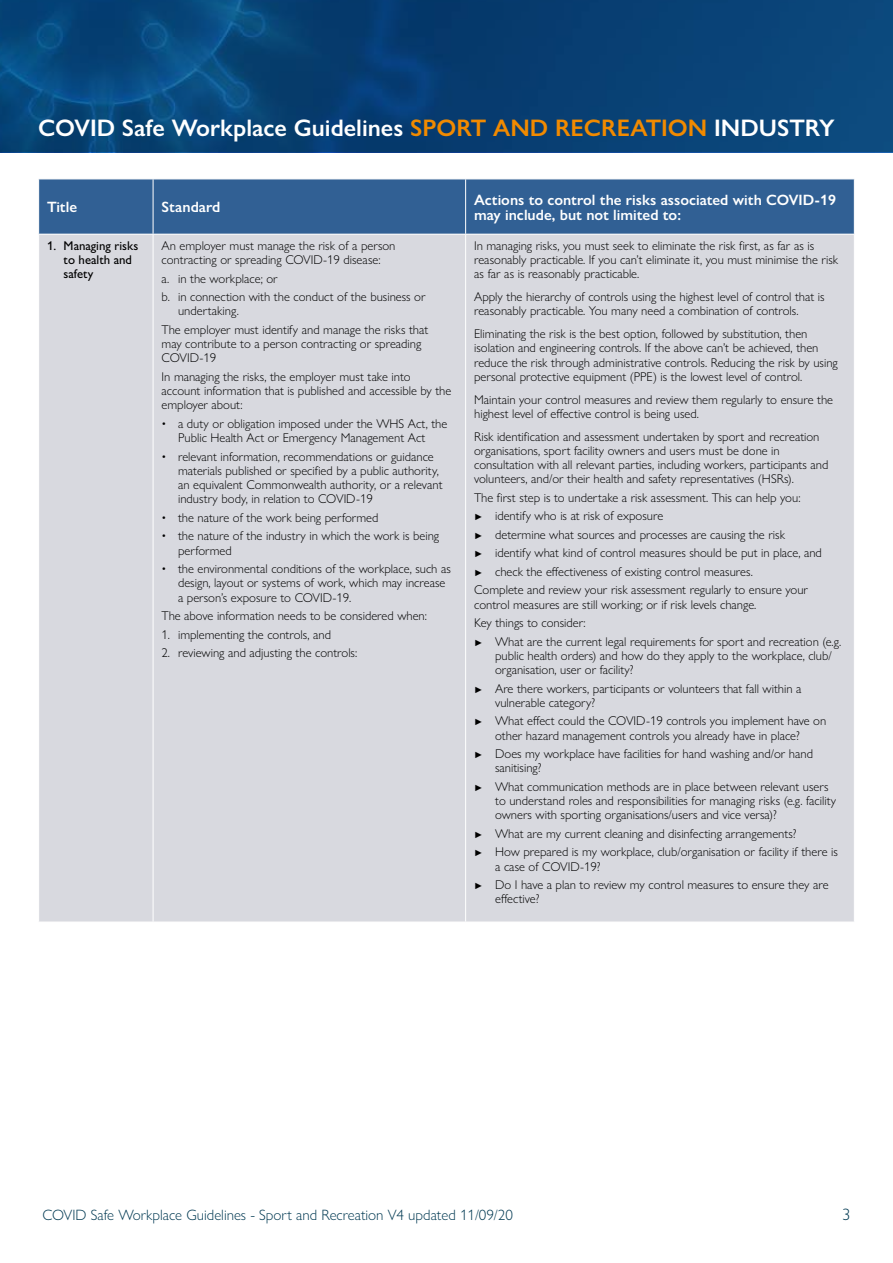
<style>
.page{position:relative;width:893px;height:1263px;background:#fff}
.page>*{position:absolute;margin:0;border:0;box-sizing:border-box;transform-origin:0 0}
.t1{font:600 24px "Gill Sans Nova";color:#fff}
.t2{font:300 16.5px "Gill Sans Nova";color:#003952}
.t3{font:600 15px/15px "Gill Sans Nova";color:#fff}
.t4{font:300 15px "Gill Sans Nova";color:#003952}
.t5{font:300 12.75px/14.2px "Gill Sans Nova";color:#000}
.t6{font:500 12.75px/14.2px "Gill Sans Nova";color:#000}
.s1{color:#f18a00}
.s2{font-weight:500;font-size:9px}
</style>
<div class="page">
<svg style="left:0;top:0;width:893px;height:151px;background:#074276"></svg>
<div style="left:39px;top:180px;width:815px;height:54px;background:#316094"></div>
<div style="left:39px;top:235px;width:815px;height:687px;background:#d8d9df"></div>
<hr style="left:153px;top:235px;width:1px;height:687px;background:#fff">
<hr style="left:465px;top:235px;width:1px;height:687px;background:#fff">
<hr style="left:153px;top:179px;width:1px;height:55px;background:#fff">
<hr style="left:465px;top:179px;width:1px;height:55px;background:#fff">
<h1 class="t1" style="left:38px;top:113px;width:798px">COVID Safe Workplace Guidelines <span class="s1">SPORT AND RECREATION</span> INDUSTRY</h1>
<p class="t3" style="left:47px;top:199px;width:32px">Title</p>
<p class="t3" style="left:162px;top:199px;width:60px">Standard</p>
<p class="t3" style="left:474px;top:192px;width:363px">Actions to control the risks associated with COVID-19 may include, but not limited to:</p>
<p class="t6" style="left:64px;top:238px;width:76px;text-indent:-16px">1. Managing risks to health and safety</p>
<p class="t5" style="left:162px;top:238px;width:235px">An employer must manage the risk of a person contracting or spreading COVID-19 disease:</p>
<p class="t5" style="left:474px;top:238px;width:366px">In managing risks, you must seek to eliminate the risk first, as far as is reasonably practicable. If you can’t eliminate it, you must minimise the risk as far as is reasonably practicable.</p>
<p class="t5" style="left:474px;top:290px;width:352px">Apply the hierarchy of controls using the highest level of control that is reasonably practicable. You many need a combination of controls.</p>
<p class="t5" style="left:474px;top:327px;width:365px">Eliminating the risk is the best option, followed by substitution, then isolation and engineering controls. If the above can’t be achieved, then reduce the risk through administrative controls. Reducing the risk by using personal protective equipment (PPE) is the lowest level of control.</p>
<p class="t5" style="left:474px;top:392px;width:360px">Maintain your control measures and review them regularly to ensure the highest level of effective control is being used.</p>
<p class="t5" style="left:474px;top:429px;width:356px">Risk identification and assessment undertaken by sport and recreation organisations, sport facility owners and users must be done in consultation with all relevant parties, including workers, participants and volunteers, and/or their health and safety representatives (HSRs).</p>
<p class="t5" style="left:474px;top:488px;width:349px;line-height:18.5px">The first step is to undertake a risk assessment. This can help you:<br><span class="s2">►</span> identify who is at risk of exposure<br><span class="s2">►</span> determine what sources and processes are causing the risk<br><span class="s2">►</span> identify what kind of control measures should be put in place, and <span class="s2">►</span> check the effectiveness of existing control measures.<br>Complete and review your risk assessment regularly to ensure your</p>
<p class="t5" style="left:474px;top:595px;width:369px;line-height:18.5px">control measures are still working; or if risk levels change.<br>Key things to consider:<br><span class="s2">►</span> What are the current legal requirements for sport and recreation (e.g.</p>
<p class="t5" style="left:495px;top:648px;width:338px">public health orders) and how do they apply to the workplace, club/ organisation, user or facility?</p>
<p class="t5" style="left:495px;top:681px;width:308px;text-indent:-21px"><span class="s2">►</span> Are there workers, participants or volunteers that fall within a vulnerable category?</p>
<p class="t5" style="left:474px;top:714px;width:354px;text-align:center"><span class="s2">►</span> What effect could the COVID-19 controls you implement have on other hazard management controls you already have in place?</p>
<p class="t5" style="left:495px;top:747px;width:319px;text-indent:-21px"><span class="s2">►</span> Does my workplace have facilities for hand washing and/or hand sanitising?</p>
<p class="t5" style="left:495px;top:779px;width:343px;text-indent:-21px"><span class="s2">►</span> What communication methods are in place between relevant users to understand roles and responsibilities for managing risks (e.g. facility owners with sporting organisations/users and vice versa)?</p>
<p class="t5" style="left:474px;top:824px;width:365px;line-height:18.5px"><span class="s2">►</span> What are my current cleaning and disinfecting arrangements?<br><span class="s2">►</span> How prepared is my workplace, club/organisation or facility if there is</p>
<p class="t5" style="left:474px;top:857px;width:356px;line-height:18.5px;text-indent:21px">a case of COVID-19?<br><span class="s2">►</span> Do I have a plan to review my control measures to ensure they are</p>
<p class="t5" style="left:495px;top:892px;width:46px">effective?</p>
<p class="t5" style="left:162px;top:269px;width:266px;line-height:18.5px">a. in the workplace; or<br>b. in connection with the conduct of the business or</p>
<p class="t5" style="left:162px;top:302px;width:268px;line-height:18.5px;text-indent:16px">undertaking.<br>The employer must identify and manage the risks that</p>
<p class="t5" style="left:162px;top:336px;width:261px">may contribute to a person contracting or spreading<br>COVID-19</p>
<p class="t5" style="left:162px;top:369px;width:291px">In managing the risks, the employer must take into account information that is published and accessible by the employer about:</p>
<p class="t5" style="left:162px;top:416px;width:287px;text-align:center">• a duty or obligation imposed under the WHS Act, the<br>Public Health Act or Emergency Management Act</p>
<p class="t5" style="left:178px;top:449px;width:266px;text-indent:-16px">• relevant information, recommendations or guidance materials published or specified by a public authority, an equivalent Commonwealth authority, or a relevant industry body, in relation to COVID-19</p>
<p class="t5" style="left:162px;top:510px;width:218px">• the nature of the work being performed</p>
<p class="t5" style="left:178px;top:529px;width:263px;text-indent:-16px">• the nature of the industry in which the work is being performed</p>
<p class="t5" style="left:178px;top:562px;width:274px;text-indent:-16px">• the environmental conditions of the workplace, such as design, layout or systems of work, which may increase a person’s exposure to COVID-19.</p>
<p class="t5" style="left:162px;top:609px;width:267px">The above information needs to be considered when:</p>
<p class="t5" style="left:162px;top:627px;width:171px">1. implementing the controls, and</p>
<p class="t5" style="left:162px;top:646px;width:197px">2. reviewing and adjusting the controls:</p>
<p class="t4" style="left:43px;top:1206px;width:472px">COVID Safe Workplace Guidelines - Sport and Recreation V4 updated 11/09/20</p>
<p class="t2" style="left:842px;top:1204px;width:10px">3</p>
</div>
